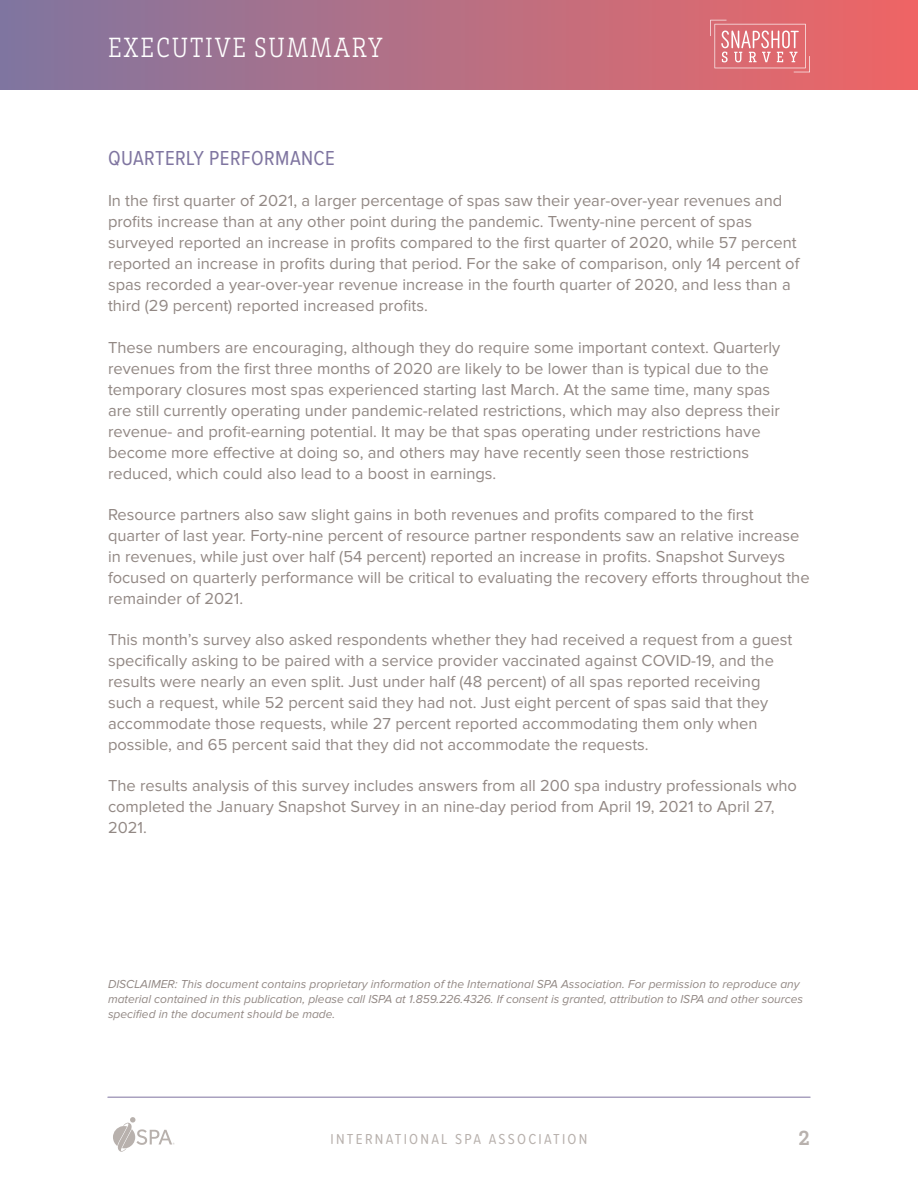
<style>
.page{position:relative;width:918px;height:1188px;background:#fff}
.page>*{position:absolute;margin:0;border:0;box-sizing:border-box;transform-origin:0 0}
.t1{font:300 condensed 28.5px "Brix Slab";letter-spacing:.065em;color:#fff}
.body-exec_summary{font:21px "Proxima Nova Cond";letter-spacing:.02em;color:#7f75a0}
.t2{font:700 21px "Brix Slab";color:#b8b1ad}
.body-exec_summary-2{font:16.5px/21px "Proxima Nova";color:#928884}
.t3{font:15px "Proxima Soft Cond";letter-spacing:.15em;color:#b8b1ad}
.t4{font:italic 12px/15px "Proxima Nova";color:#928884}
</style>
<div class="page">
<svg style="left:113px;top:1117px;width:62px;height:35px"></svg>
<div style="left:0;top:0;width:918px;height:90px;background:linear-gradient(to right,#8077a1,#f06665)"></div>
<svg style="left:710px;top:20px;width:100px;height:52px;background:#e18186"></svg>
<hr style="left:108px;top:1096px;width:702px;height:2px;background:#a9a1bf">
<h1 class="t1" style="left:108px;top:29px;width:276px">EXECUTIVE SUMMARY</h1>
<p class="body-exec_summary" style="left:108px;top:148px;width:228px">QUARTERLY PERFORMANCE</p>
<p class="body-exec_summary-2" style="left:108px;top:191px;width:693px">In the first quarter of 2021, a larger percentage of spas saw their year-over-year revenues and profits increase than at any other point during the pandemic. Twenty-nine percent of spas surveyed reported an increase in profits compared to the first quarter of 2020, while 57 percent reported an increase in profits during that period. For the sake of comparison, only 14 percent of spas recorded a year-over-year revenue increase in the fourth quarter of 2020, and less than a third (29 percent) reported increased profits.</p>
<p class="body-exec_summary-2" style="left:108px;top:337px;width:674px">These numbers are encouraging, although they do require some important context. Quarterly revenues from the first three months of 2020 are likely to be lower than is typical due to the temporary closures most spas experienced starting last March. At the same time, many spas are still currently operating under pandemic-related restrictions, which may also depress their revenue- and profit-earning potential. It may be that spas operating under restrictions have become more effective at doing so, and others may have recently seen those restrictions reduced, which could also lead to a boost in earnings.</p>
<p class="body-exec_summary-2" style="left:108px;top:505px;width:703px">Resource partners also saw slight gains in both revenues and profits compared to the first quarter of last year. Forty-nine percent of resource partner respondents saw an relative increase in revenues, while just over half (54 percent) reported an increase in profits. Snapshot Surveys focused on quarterly performance will be critical to evaluating the recovery efforts throughout the remainder of 2021.</p>
<p class="body-exec_summary-2" style="left:108px;top:630px;width:686px">This month’s survey also asked respondents whether they had received a request from a guest specifically asking to be paired with a service provider vaccinated against COVID-19, and the results were nearly an even split. Just under half (48 percent) of all spas reported receiving such a request, while 52 percent said they had not. Just eight percent of spas said that they accommodate those requests, while 27 percent reported accommodating them only when possible, and 65 percent said that they did not accommodate the requests.</p>
<p class="body-exec_summary-2" style="left:108px;top:776px;width:691px">The results analysis of this survey includes answers from all 200 spa industry professionals who completed the January Snapshot Survey in an nine-day period from April 19, 2021 to April 27,<br>2021.</p>
<p class="t4" style="left:108px;top:977px;width:697px">DISCLAIMER: This document contains proprietary information of the International SPA Association. For permission to reproduce any material contained in this publication, please call ISPA at 1.859.226.4326. If consent is granted, attribution to ISPA and other sources specified in the document should be made.</p>
<p class="t3" style="left:331px;top:1128px;width:258px">INTERNATIONAL SPA ASSOCIATION</p>
<p class="t2" style="left:799px;top:1124px;width:13px">2</p>
</div>
